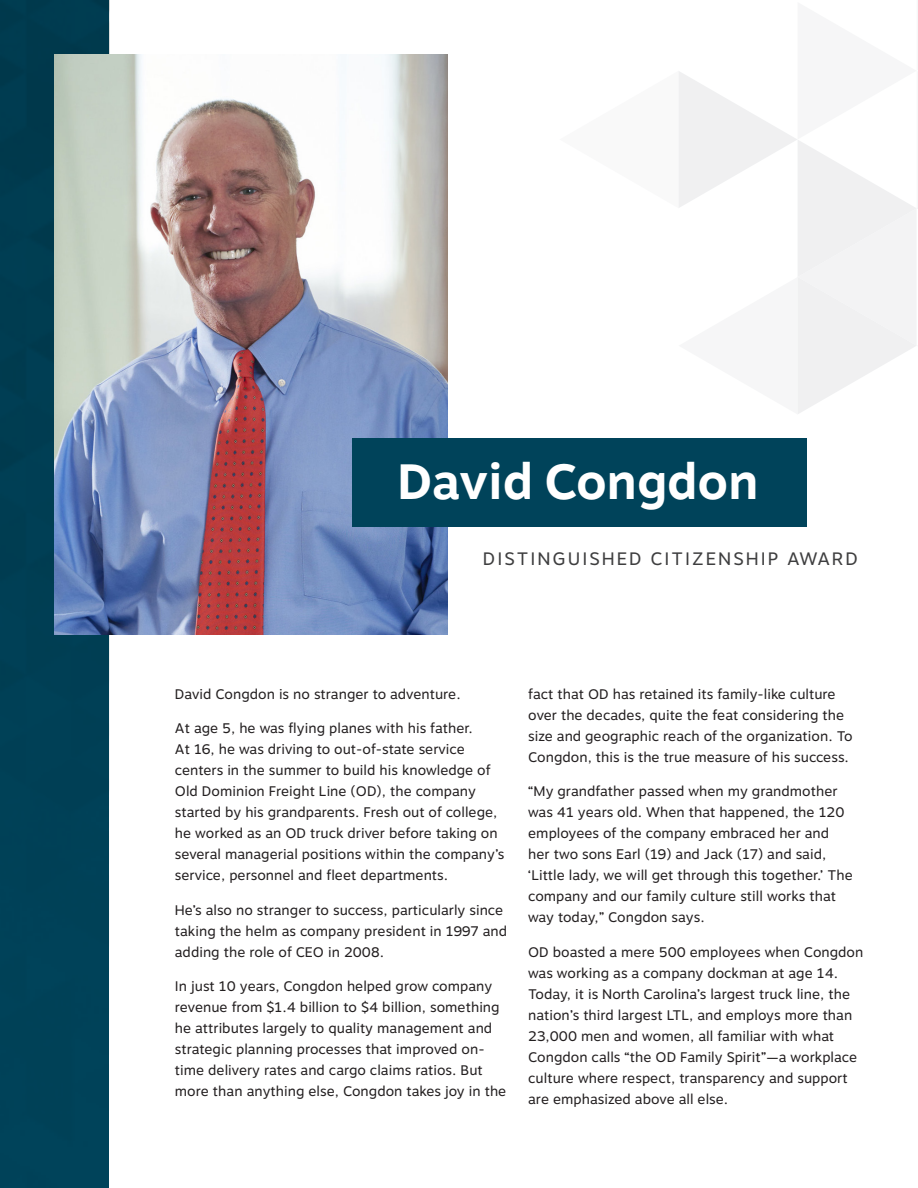
<style>
.page{position:relative;width:918px;height:1188px;background:#fff}
.page>*{position:absolute;margin:0;border:0;box-sizing:border-box;transform-origin:0 0}
.t1{font:700 49.5px "Motiva Sans";color:#fff}
.t2{font:18px "Motiva Sans";letter-spacing:.11em;color:#3e3e3f}
.t3{font:13.8px/21px "Motiva Sans";color:#231f20}
</style>
<div class="page">
<svg style="left:679px;top:71px;width:239px;height:343px"></svg>
<div style="left:0;top:0;width:109px;height:1188px;background:#00435a"></div>
<img style="left:54px;top:55px;width:394px;height:579px">
<div style="left:352px;top:438px;width:455px;height:88px;background:#00435a"></div>
<p class="t1" style="left:398px;top:445px;width:363px">David Congdon</p>
<p class="t2" style="left:483px;top:546px;width:376px">DISTINGUISHED CITIZENSHIP AWARD</p>
<p class="t3" style="left:175px;top:684px;width:287px">David Congdon is no stranger to adventure.</p>
<p class="t3" style="left:175px;top:718px;width:331px">At age 5, he was flying planes with his father.<br>At 16, he was driving to out-of-state service centers in the summer to build his knowledge of Old Dominion Freight Line (OD), the company started by his grandparents. Fresh out of college, he worked as an OD truck driver before taking on several managerial positions within the company’s service, personnel and fleet departments.</p>
<p class="t3" style="left:175px;top:900px;width:334px">He’s also no stranger to success, particularly since taking the helm as company president in 1997 and adding the role of CEO in 2008.</p>
<p class="t3" style="left:175px;top:976px;width:333px">In just 10 years, Congdon helped grow company revenue from $1.4 billion to $4 billion, something he attributes largely to quality management and strategic planning processes that improved on&shy;time delivery rates and cargo claims ratios. But more than anything else, Congdon takes joy in the</p>
<p class="t3" style="left:528px;top:684px;width:326px">fact that OD has retained its family-like culture over the decades, quite the feat considering the size and geographic reach of the organization. To Congdon, this is the true measure of his success.</p>
<p class="t3" style="left:528px;top:781px;width:326px">“My grandfather passed when my grandmother was 41 years old. When that happened, the 120 employees of the company embraced her and her two sons Earl (19) and Jack (17) and said, ‘Little lady, we will get through this together.’ The company and our family culture still works that way today,” Congdon says.</p>
<p class="t3" style="left:528px;top:942px;width:337px">OD boasted a mere 500 employees when Congdon was working as a company dockman at age 14.<br>Today, it is North Carolina’s largest truck line, the nation’s third largest LTL, and employs more than 23,000 men and women, all familiar with what Congdon calls “the OD Family Spirit”—a workplace culture where respect, transparency and support are emphasized above all else.</p>
</div>
